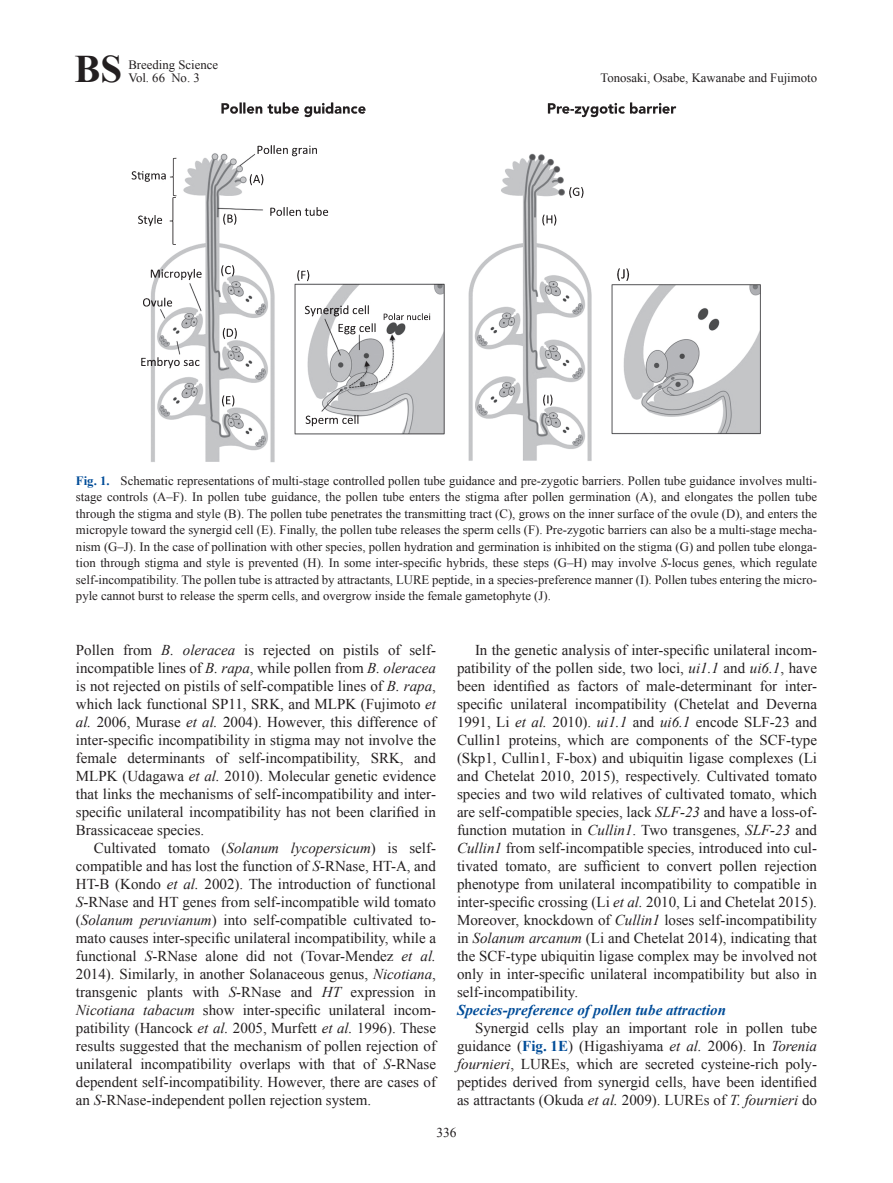
<style>
.page{position:relative;width:893px;height:1183px;background:#fff}
.page>*{position:absolute;margin:0;border:0;box-sizing:border-box;transform-origin:0 0}
.t1{font:700 39px "Times New Roman";color:#231f20}
.t2{font:15px/18px "Times New Roman";color:#231f20;text-align:justify}
.t3{font:italic 700 15px "Times New Roman";color:#014c98}
.t4{font:13.5px "Times New Roman";color:#231f20}
.t5{font:12.75px/16.5px "Times New Roman";color:#231f20;text-align:justify}
.s1{font-weight:700;color:#014c98}
.s2{font-style:italic}
</style>
<div class="page">
<img style="left:132px;top:102px;width:629px;height:360px">
<h1 class="t1" style="left:74px;top:42px;width:49px">BS</h1>
<p class="t5" style="left:128px;top:56px;width:91px">Breeding Science</p>
<p class="t5" style="left:128px;top:69px;width:73px">Vol. 66 No. 3</p>
<p class="t5" style="left:600px;top:69px;width:218px">Tonosaki, Osabe, Kawanabe and Fujimoto</p>
<p class="t5" style="left:76px;top:472px;width:743px"><span class="s1">Fig. 1.</span> Schematic representations of multi-stage controlled pollen tube guidance and pre-zygotic barriers. Pollen tube guidance involves multi&shy;stage controls (A–F). In pollen tube guidance, the pollen tube enters the stigma after pollen germination (A), and elongates the pollen tube through the stigma and style (B). The pollen tube penetrates the transmitting tract (C), grows on the inner surface of the ovule (D), and enters the micropyle toward the synergid cell (E). Finally, the pollen tube releases the sperm cells (F). Pre-zygotic barriers can also be a multi-stage mecha&shy;nism (G–J). In the case of pollination with other species, pollen hydration and germination is inhibited on the stigma (G) and pollen tube elonga&shy;tion through stigma and style is prevented (H). In some inter-specific hybrids, these steps (G–H) may involve <span class="s2">S</span>-locus genes, which regulate self-incompatibility. The pollen tube is attracted by attractants, LURE peptide, in a species-preference manner (I). Pollen tubes entering the micro&shy;pyle cannot burst to release the sperm cells, and overgrow inside the female gametophyte (J).</p>
<p class="t2" style="left:76px;top:640px;width:362px">Pollen from <span class="s2">B. oleracea</span> is rejected on pistils of self&shy;incompatible lines of <span class="s2">B. rapa</span>, while pollen from <span class="s2">B. oleracea </span>is not rejected on pistils of self-compatible lines of <span class="s2">B. rapa</span>, which lack functional SP11, SRK, and MLPK (Fujimoto <span class="s2">et al.</span> 2006, Murase <span class="s2">et al.</span> 2004). However, this difference of inter-specific incompatibility in stigma may not involve the female determinants of self-incompatibility, SRK, and MLPK (Udagawa <span class="s2">et al.</span> 2010). Molecular genetic evidence that links the mechanisms of self-incompatibility and inter&shy;specific unilateral incompatibility has not been clarified in Brassicaceae species.</p>
<p class="t2" style="left:76px;top:838px;width:362px;text-indent:18px">Cultivated tomato (<span class="s2">Solanum lycopersicum</span>) is self&shy;compatible and has lost the function of <span class="s2">S</span>-RNase, HT-A, and HT-B (Kondo <span class="s2">et al.</span> 2002). The introduction of functional <span class="s2">S</span>-RNase and HT genes from self-incompatible wild tomato (<span class="s2">Solanum peruvianum</span>) into self-compatible cultivated to&shy;mato causes inter-specific unilateral incompatibility, while a functional <span class="s2">S</span>-RNase alone did not (Tovar-Mendez <span class="s2">et al.<br></span>2014). Similarly, in another Solanaceous genus, <span class="s2">Nicotiana</span>, transgenic plants with <span class="s2">S-</span>RNase and <span class="s2">HT</span> expression in <span class="s2">Nicotiana tabacum</span> show inter-specific unilateral incom&shy;patibility (Hancock <span class="s2">et al.</span> 2005, Murfett <span class="s2">et al.</span> 1996). These results suggested that the mechanism of pollen rejection of unilateral incompatibility overlaps with that of <span class="s2">S</span>-RNase dependent self-incompatibility. However, there are cases of an <span class="s2">S</span>-RNase-independent pollen rejection system.</p>
<p class="t2" style="left:457px;top:640px;width:362px;text-indent:18px">In the genetic analysis of inter-specific unilateral incom&shy;patibility of the pollen side, two loci, <span class="s2">ui1.1</span> and <span class="s2">ui6.1</span>, have been identified as factors of male-determinant for inter&shy;specific unilateral incompatibility (Chetelat and Deverna 1991, Li <span class="s2">et al.</span> 2010). <span class="s2">ui1.1</span> and <span class="s2">ui6.1</span> encode SLF-23 and Cullin1 proteins, which are components of the SCF-type (Skp1, Cullin1, F-box) and ubiquitin ligase complexes (Li and Chetelat 2010, 2015), respectively. Cultivated tomato species and two wild relatives of cultivated tomato, which are self-compatible species, lack <span class="s2">SLF-23</span> and have a loss-of&shy;function mutation in <span class="s2">Cullin1</span>. Two transgenes, <span class="s2">SLF-23</span> and <span class="s2">Cullin1</span> from self-incompatible species, introduced into cul&shy;tivated tomato, are sufficient to convert pollen rejection phenotype from unilateral incompatibility to compatible in inter-specific crossing (Li <span class="s2">et al.</span> 2010, Li and Chetelat 2015).<br>Moreover, knockdown of <span class="s2">Cullin1</span> loses self-incompatibility in <span class="s2">Solanum arcanum</span> (Li and Chetelat 2014), indicating that the SCF-type ubiquitin ligase complex may be involved not only in inter-specific unilateral incompatibility but also in self-incompatibility.</p>
<p class="t3" style="left:457px;top:999px;width:271px">Species-preference of pollen tube attraction</p>
<p class="t2" style="left:457px;top:1018px;width:362px;text-indent:18px">Synergid cells play an important role in pollen tube guidance (<span class="s1">Fig. 1E</span>) (Higashiyama <span class="s2">et al.</span> 2006). In <span class="s2">Torenia fournieri</span>, LUREs, which are secreted cysteine-rich poly&shy;peptides derived from synergid cells, have been identified as attractants (Okuda <span class="s2">et al.</span> 2009). LUREs of <span class="s2">T. fournieri</span> do</p>
<p class="t4" style="left:436px;top:1123px;width:22px">336</p>
</div>
